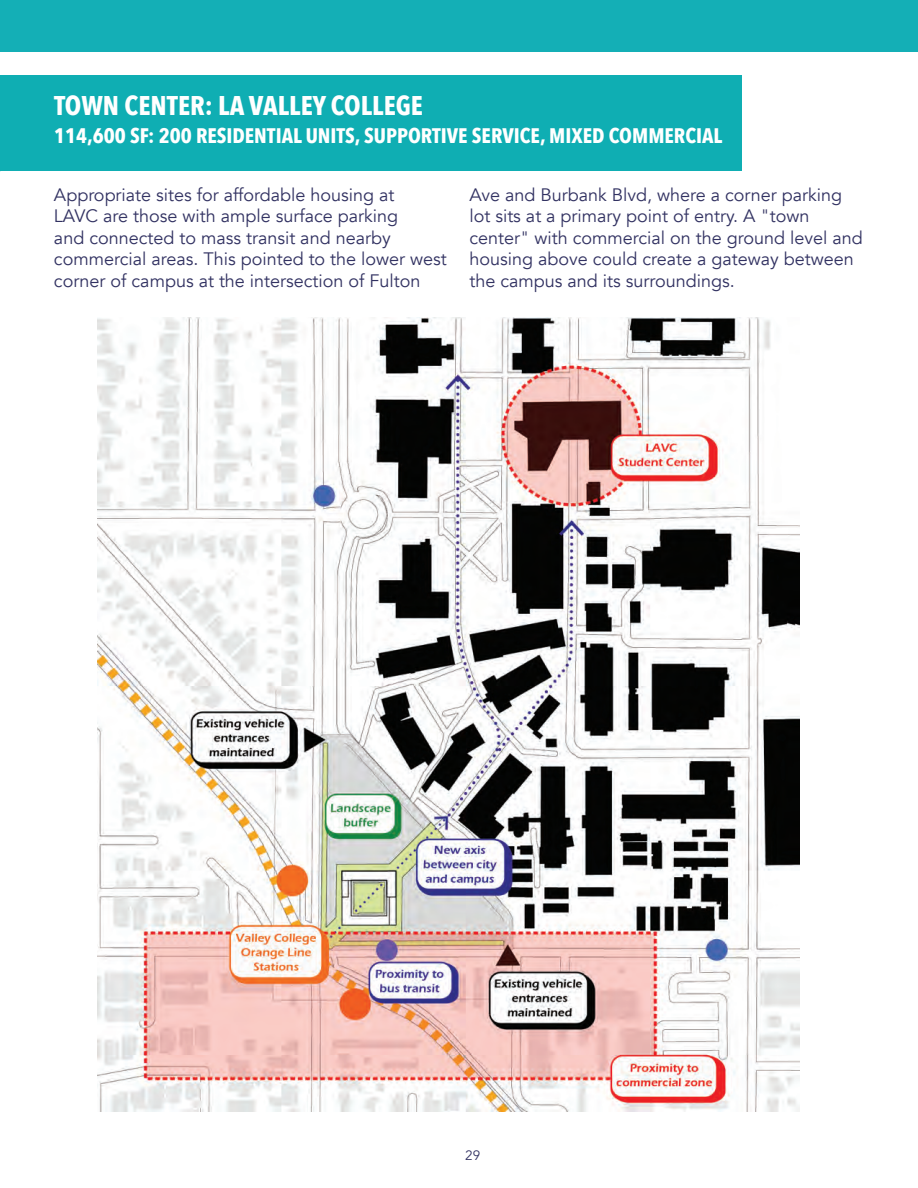
<style>
.page{position:relative;width:918px;height:1188px;background:#fff}
.page>*{position:absolute;margin:0;border:0;box-sizing:border-box;transform-origin:0 0}
.t1{font:700 27px "Avenir Next Condensed";color:#fff}
.t2{font:700 21px "Avenir Next Condensed";color:#fff}
.t3{font:18px/21.6px "Avenir";color:#323262}
.t4{font:13.5px "Avenir";color:#323262}
</style>
<div class="page">
<div style="left:0;top:0;width:917px;height:52px;background:#14afb6"></div>
<div style="left:0;top:76px;width:742px;height:95px;background:#0faeb3"></div>
<img style="left:98px;top:317px;width:702px;height:794px">
<h1 class="t1" style="left:54px;top:89px;width:371px">TOWN CENTER: LA VALLEY COLLEGE</h1>
<p class="t2" style="left:54px;top:123px;width:670px">114,600 SF: 200 RESIDENTIAL UNITS, SUPPORTIVE SERVICE, MIXED COMMERCIAL</p>
<p class="t3" style="left:54px;top:184px;width:394px">Appropriate sites for affordable housing at<br>LAVC are those with ample surface parking<br>and connected to mass transit and nearby commercial areas. This pointed to the lower west corner of campus at the intersection of Fulton</p>
<p class="t3" style="left:469px;top:184px;width:395px">Ave and Burbank Blvd, where a corner parking lot sits at a primary point of entry. A "town center" with commercial on the ground level and housing above could create a gateway between the campus and its surroundings.</p>
<p class="t4" style="left:465px;top:1147px;width:17px">29</p>
</div>
